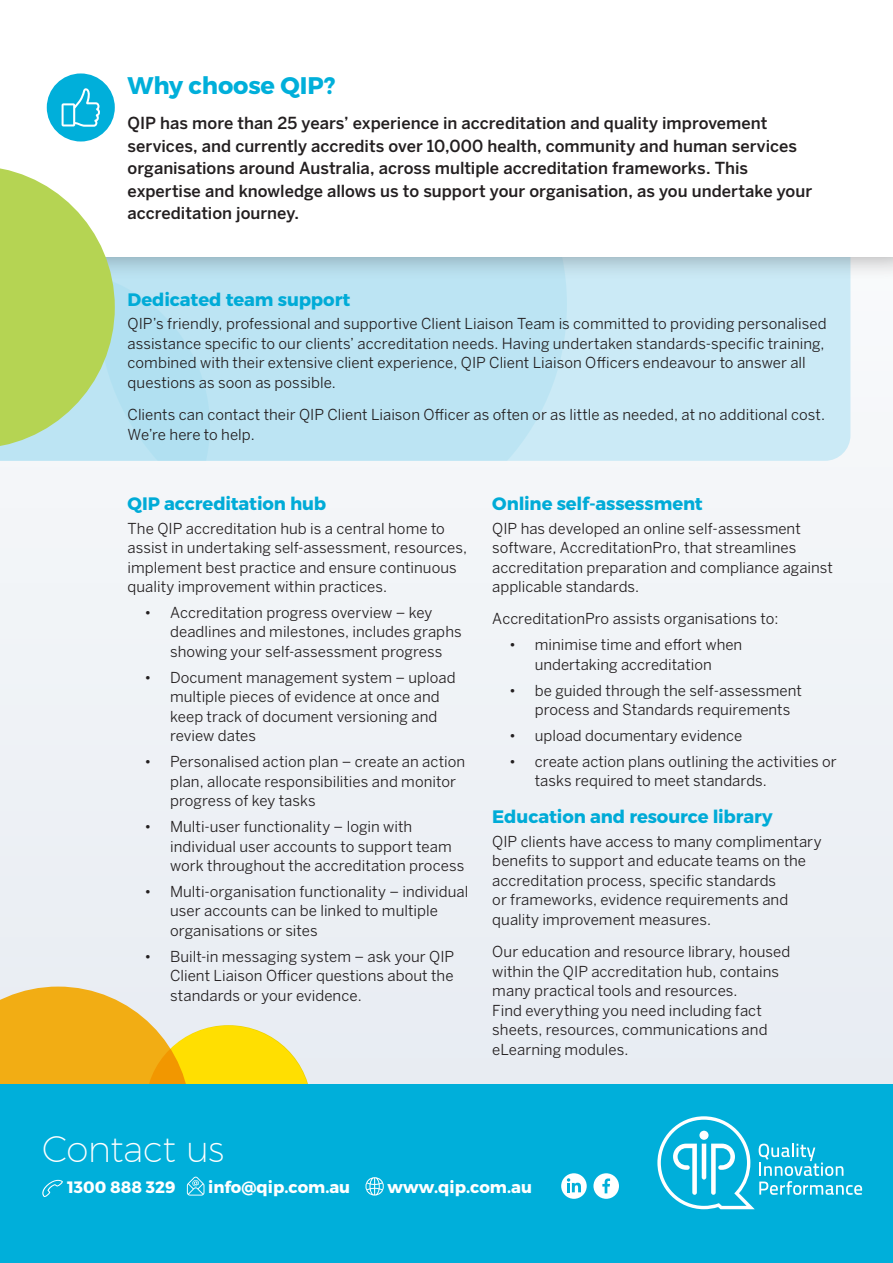
<style>
.page{position:relative;width:893px;height:1263px;background:#eef1f6}
.page>*{position:absolute;margin:0;border:0;box-sizing:border-box;transform-origin:0 0}
.t1{font:200 36px "Montserrat";letter-spacing:-.02em;color:#fff}
.QIP_Section_Heading__16pt{font:700 24px "Montserrat";letter-spacing:-.005em;color:#00afda}
.In-Text_Section_Heading{font:700 18px "Montserrat";letter-spacing:-.005em;color:#00abd7}
.Intro_Paragraph{font:500 16.5px/22.5px "Benton Sans";color:#231f20}
.t2{font:700 16.5px "Montserrat";color:#fff}
.Body_Copy{font:15px/19.5px "Benton Sans";letter-spacing:.005em;color:#231f20}
</style>
<div class="page">
<svg style="left:0;top:986px;width:190px;height:99px;fill:#f2ad14"></svg>
<div style="left:146px;top:1025px;width:165px;height:164px;background:#ffdf01;border-radius:50%"></div>
<div style="left:567px;top:280px;width:283px;height:181px;background:#cbeaf6"></div>
<div style="left:210px;top:280px;width:357px;height:181px;background:#bce4f3"></div>
<div style="left:0;top:0;width:893px;height:280px;background:#231f20;opacity:.4"></div>
<div style="left:0;top:0;width:893px;height:257px;background:#fff"></div>
<svg style="left:0;top:168px;width:210px;height:293px"></svg>
<div style="left:47px;top:73px;width:68px;height:68px;background:#00afda;border-radius:50%"></div>
<svg style="left:62px;top:88px;width:38px;height:39px"></svg>
<div style="left:0;top:1085px;width:893px;height:178px;background:#00afda"></div>
<svg style="left:42px;top:1179px;width:21px;height:18px"></svg>
<svg style="left:187px;top:1176px;width:17px;height:19px"></svg>
<svg style="left:365px;top:1177px;width:19px;height:18px"></svg>
<svg style="left:657px;top:1116px;width:205px;height:93px"></svg>
<svg style="left:561px;top:1173px;width:26px;height:26px"></svg>
<svg style="left:567px;top:1178px;width:14px;height:14px"></svg>
<div style="left:593px;top:1173px;width:26px;height:26px;background:#fff;border-radius:50%"></div>
<svg style="left:602px;top:1178px;width:8px;height:15px"></svg>
<p class="QIP_Section_Heading__16pt" style="left:128px;top:71px;width:209px">Why choose QIP?</p>
<p class="Intro_Paragraph" style="left:128px;top:112px;width:686px">QIP has more than 25 years’ experience in accreditation and quality improvement services, and currently accredits over 10,000 health, community and human services organisations around Australia, across multiple accreditation frameworks. This expertise and knowledge allows us to support your organisation, as you undertake your accreditation journey.</p>
<p class="In-Text_Section_Heading" style="left:128px;top:288px;width:224px">Dedicated team support</p>
<p class="Body_Copy" style="left:128px;top:314px;width:700px">QIP’s friendly, professional and supportive Client Liaison Team is committed to providing personalised assistance specific to our clients’ accreditation needs. Having undertaken standards-specific training, combined with their extensive client experience, QIP Client Liaison Officers endeavour to answer all questions as soon as possible.</p>
<p class="Body_Copy" style="left:128px;top:405px;width:699px">Clients can contact their QIP Client Liaison Officer as often or as little as needed, at no additional cost.<br>We’re here to help.</p>
<p class="In-Text_Section_Heading" style="left:128px;top:492px;width:200px">QIP accreditation hub</p>
<p class="Body_Copy" style="left:128px;top:518px;width:341px">The QIP accreditation hub is a central home to assist in undertaking self-assessment, resources, implement best practice and ensure continuous quality improvement within practices.</p>
<p class="Body_Copy" style="left:170px;top:602px;width:293px;text-indent:-26px">• Accreditation progress overview – key deadlines and milestones, includes graphs showing your self-assessment progress</p>
<p class="Body_Copy" style="left:170px;top:667px;width:287px;text-indent:-26px">• Document management system – upload multiple pieces of evidence at once and keep track of document versioning and review dates</p>
<p class="Body_Copy" style="left:170px;top:752px;width:297px;text-indent:-26px">• Personalised action plan – create an action plan, allocate responsibilities and monitor progress of key tasks</p>
<p class="Body_Copy" style="left:170px;top:817px;width:296px;text-indent:-26px">• Multi-user functionality – login with individual user accounts to support team work throughout the accreditation process</p>
<p class="Body_Copy" style="left:170px;top:881px;width:300px;text-indent:-26px">• Multi-organisation functionality – individual user accounts can be linked to multiple organisations or sites</p>
<p class="Body_Copy" style="left:170px;top:946px;width:286px;text-align:justify;text-indent:-26px">• Built-in messaging system – ask your QIP Client Liaison Officer questions about the standards or your evidence.</p>
<p class="In-Text_Section_Heading" style="left:492px;top:492px;width:212px">Online self-assessment</p>
<p class="Body_Copy" style="left:492px;top:518px;width:342px">QIP has developed an online self-assessment software, AccreditationPro, that streamlines accreditation preparation and compliance against applicable standards.</p>
<p class="Body_Copy" style="left:492px;top:609px;width:288px">AccreditationPro assists organisations to:</p>
<p class="Body_Copy" style="left:509px;top:635px;width:235px;text-align:center">• minimise time and effort when undertaking accreditation</p>
<p class="Body_Copy" style="left:535px;top:680px;width:269px;text-indent:-26px">• be guided through the self-assessment process and Standards requirements</p>
<p class="Body_Copy" style="left:509px;top:725px;width:235px">• upload documentary evidence</p>
<p class="Body_Copy" style="left:535px;top:751px;width:303px;text-indent:-26px">• create action plans outlining the activities or tasks required to meet standards.</p>
<p class="In-Text_Section_Heading" style="left:492px;top:805px;width:282px">Education and resource library</p>
<p class="Body_Copy" style="left:492px;top:831px;width:331px">QIP clients have access to many complimentary benefits to support and educate teams on the accreditation process, specific standards<br>or frameworks, evidence requirements and quality improvement measures.</p>
<p class="Body_Copy" style="left:492px;top:942px;width:300px">Our education and resource library, housed within the QIP accreditation hub, contains many practical tools and resources.<br>Find everything you need including fact sheets, resources, communications and eLearning modules.</p>
<p class="t1" style="left:42px;top:1122px;width:184px">Contact us</p>
<p class="t2" style="left:67px;top:1176px;width:110px">1300 888 329</p>
<p class="t2" style="left:208px;top:1176px;width:143px">info@qip.com.au</p>
<p class="t2" style="left:388px;top:1176px;width:146px">www.qip.com.au</p>
</div>
